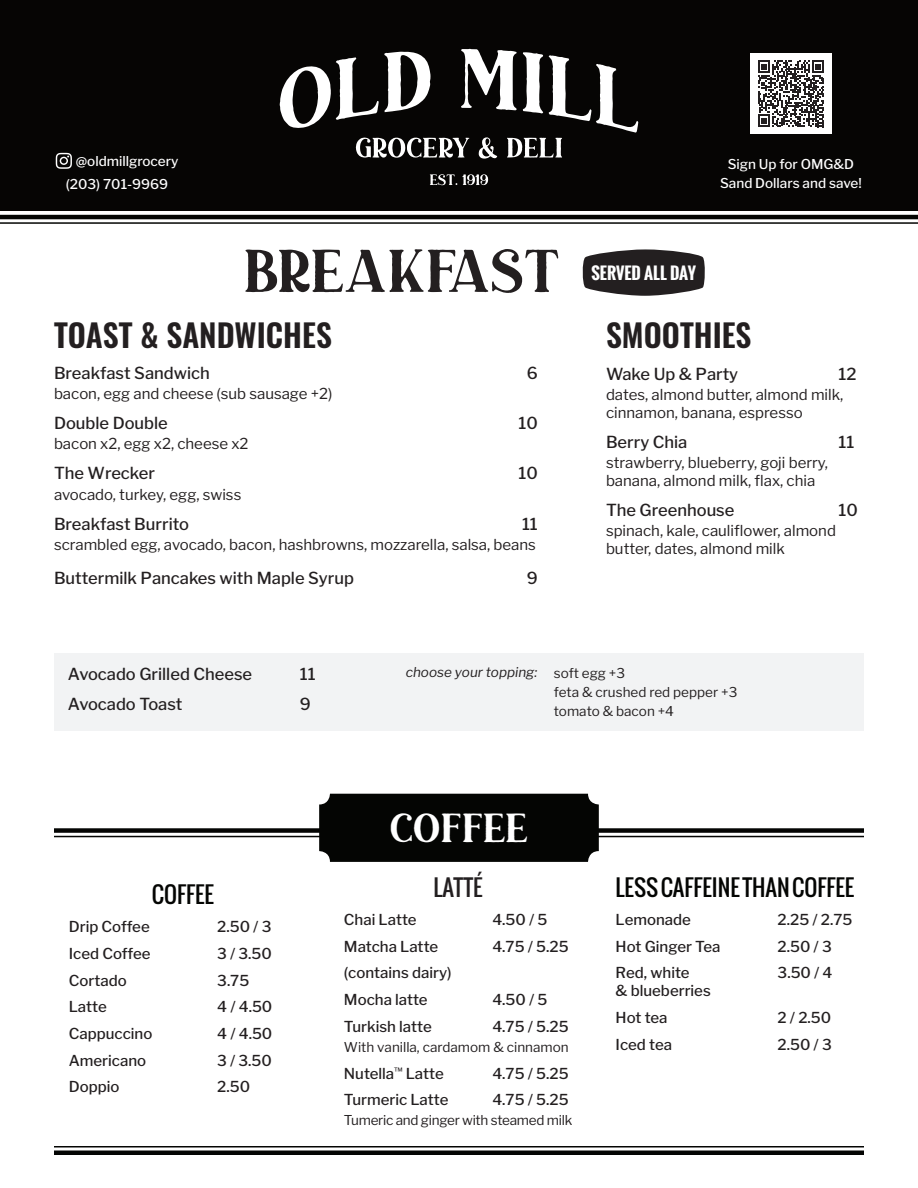
<style>
.page{position:relative;width:918px;height:1188px;background:#fff}
.page>*{position:absolute;margin:0;border:0;box-sizing:border-box;transform-origin:0 0}
.t1{font:60px "Duarose Rough";color:#231f20}
.t2{font:40.5px "Duarose Rough";color:#fff}
.t3{font:600 31.5px "Oswald";color:#231f20}
.t4{font:22.5px "Oswald";color:#040503}
.t5{font:22.5px "Oswald";color:#231f20}
.t6{font:500 16.5px "Libre Franklin";color:#231f20}
.t7{font:700 16.5px "Oswald";color:#fff}
.t8{font:500 15px/26.7px "Libre Franklin";color:#231f20}
.t9{font:15px/18px "Libre Franklin";color:#231f20}
.t10{font:13.5px/18.6px "Libre Franklin";color:#231f20}
.t11{font:500 13.5px/19.2px "Libre Franklin";color:#fff;text-align:center}
.t12{font:13.5px "Libre Franklin";letter-spacing:-.02em;color:#231f20}
.t13{font:italic 13.5px "Libre Franklin";color:#231f20}
</style>
<div class="page">
<hr style="left:54px;top:836px;width:810px;height:1px;background:#040503">
<div style="left:54px;top:828px;width:810px;height:5px;background:#040503"></div>
<hr style="left:54px;top:1146px;width:810px;height:2px;background:#040503">
<div style="left:54px;top:1150px;width:810px;height:5px;background:#040503"></div>
<div style="left:319px;top:794px;width:280px;height:68px;background:#040503;border-radius:11px"></div>
<svg style="left:582px;top:249px;width:123px;height:47px;background:#423f40"></svg>
<div style="left:0;top:0;width:918px;height:211px;background:#060504"></div>
<svg style="left:430px;top:174px;width:58px;height:11px"></svg>
<svg style="left:280px;top:49px;width:358px;height:110px"></svg>
<hr style="left:0;top:222px;width:918px;height:2px;background:#040503">
<hr style="left:0;top:215px;width:918px;height:4px;background:#040503">
<svg style="left:56px;top:153px;width:16px;height:16px"></svg>
<div style="left:750px;top:53px;width:81px;height:81px;background:#fff"></div>
<svg style="left:758px;top:61px;width:66px;height:66px"></svg>
<div style="left:54px;top:653px;width:810px;height:77px;background:#f2f3f4"></div>
<p class="t11" style="left:76px;top:151px;width:104px">@oldmillgrocery</p>
<p class="t11" style="left:66px;top:175px;width:104px">(203) 701-9969</p>
<h1 class="t1" style="left:243px;top:236px;width:318px">BREAKFAST</h1>
<h3 class="t3" style="left:54px;top:318px;width:279px">TOAST &amp; SANDWICHES</h3>
<p class="t6" style="left:54px;top:363px;width:157px">Breakfast Sandwich</p>
<p class="t6" style="left:527px;top:363px;width:13px">6</p>
<p class="t9" style="left:54px;top:385px;width:280px">bacon, egg and cheese (sub sausage +2)</p>
<p class="t6" style="left:54px;top:413px;width:115px">Double Double</p>
<p class="t6" style="left:518px;top:413px;width:21px">10</p>
<p class="t9" style="left:54px;top:435px;width:196px">bacon x2, egg x2, cheese x2</p>
<p class="t6" style="left:54px;top:464px;width:103px">The Wrecker</p>
<p class="t6" style="left:518px;top:464px;width:21px">10</p>
<p class="t9" style="left:54px;top:485px;width:189px">avocado, turkey, egg, swiss</p>
<p class="t6" style="left:54px;top:514px;width:137px">Breakfast Burrito</p>
<p class="t6" style="left:522px;top:514px;width:17px">11</p>
<p class="t9" style="left:54px;top:535px;width:483px">scrambled egg, avocado, bacon, hashbrowns, mozzarella, salsa, beans</p>
<p class="t6" style="left:54px;top:568px;width:301px">Buttermilk Pancakes with Maple Syrup</p>
<p class="t6" style="left:527px;top:568px;width:12px">9</p>
<p class="t11" style="left:720px;top:155px;width:143px">Sign Up for OMG&amp;D<br>Sand Dollars and save!</p>
<p class="t7" style="left:592px;top:260px;width:106px">SERVED ALL DAY</p>
<h3 class="t3" style="left:606px;top:319px;width:147px">SMOOTHIES</h3>
<p class="t6" style="left:606px;top:364px;width:134px">Wake Up &amp; Party</p>
<p class="t6" style="left:839px;top:364px;width:20px">12</p>
<p class="t9" style="left:606px;top:385px;width:239px">dates, almond butter, almond milk, cinnamon, banana, espresso</p>
<p class="t6" style="left:606px;top:432px;width:83px">Berry Chia</p>
<p class="t6" style="left:839px;top:432px;width:17px">11</p>
<p class="t9" style="left:606px;top:453px;width:224px">strawberry, blueberry, goji berry, banana, almond milk, flax, chia</p>
<p class="t6" style="left:606px;top:500px;width:130px">The Greenhouse</p>
<p class="t6" style="left:839px;top:500px;width:21px">10</p>
<p class="t9" style="left:606px;top:522px;width:232px">spinach, kale, cauliflower, almond butter, dates, almond milk</p>
<p class="t6" style="left:68px;top:664px;width:186px">Avocado Grilled Cheese</p>
<p class="t6" style="left:300px;top:664px;width:17px">11</p>
<p class="t6" style="left:68px;top:694px;width:116px">Avocado Toast</p>
<p class="t6" style="left:300px;top:694px;width:12px">9</p>
<p class="t13" style="left:406px;top:664px;width:133px">choose your topping:</p>
<p class="t10" style="left:554px;top:664px;width:185px">soft egg +3<br>feta &amp; crushed red pepper +3 tomato &amp; bacon +4</p>
<h3 class="t4" style="left:152px;top:878px;width:64px">COFFEE</h3>
<p class="t8" style="left:69px;top:914px;width:82px">Drip Coffee</p>
<p class="t8" style="left:217px;top:914px;width:56px">2.50 / 3</p>
<p class="t8" style="left:69px;top:940px;width:83px">Iced Coffee</p>
<p class="t8" style="left:217px;top:940px;width:56px">3 / 3.50</p>
<p class="t8" style="left:69px;top:967px;width:59px">Cortado</p>
<p class="t8" style="left:217px;top:967px;width:34px">3.75</p>
<p class="t8" style="left:69px;top:994px;width:39px">Latte</p>
<p class="t8" style="left:217px;top:994px;width:57px">4 / 4.50</p>
<p class="t8" style="left:69px;top:1020px;width:85px">Cappuccino</p>
<p class="t8" style="left:217px;top:1020px;width:57px">4 / 4.50</p>
<p class="t8" style="left:69px;top:1047px;width:79px">Americano</p>
<p class="t8" style="left:217px;top:1047px;width:56px">3 / 3.50</p>
<p class="t8" style="left:69px;top:1073px;width:52px">Doppio</p>
<p class="t8" style="left:217px;top:1073px;width:34px">2.50</p>
<h2 class="t2" style="left:390px;top:804px;width:140px">COFFEE</h2>
<h3 class="t5" style="left:434px;top:870px;width:51px">LATTÉ</h3>
<p class="t8" style="left:344px;top:906px;width:74px">Chai Latte</p>
<p class="t8" style="left:492px;top:906px;width:57px">4.50 / 5</p>
<p class="t8" style="left:344px;top:933px;width:96px">Matcha Latte</p>
<p class="t8" style="left:492px;top:933px;width:78px">4.75 / 5.25</p>
<p class="t8" style="left:344px;top:960px;width:109px">(contains dairy)<br>Mocha latte</p>
<p class="t8" style="left:492px;top:986px;width:57px">4.50 / 5</p>
<p class="t8" style="left:344px;top:1013px;width:89px">Turkish latte</p>
<p class="t8" style="left:492px;top:1013px;width:78px">4.75 / 5.25</p>
<p class="t10" style="left:344px;top:1038px;width:226px">With vanilla, cardamom &amp; cinnamon</p>
<p class="t8" style="left:344px;top:1060px;width:101px">Nutella<sup>™</sup> Latte</p>
<p class="t8" style="left:492px;top:1060px;width:78px">4.75 / 5.25</p>
<p class="t8" style="left:344px;top:1086px;width:106px">Turmeric Latte</p>
<p class="t8" style="left:492px;top:1086px;width:78px">4.75 / 5.25</p>
<p class="t12" style="left:344px;top:1112px;width:230px">Tumeric and ginger with steamed milk</p>
<h3 class="t4" style="left:616px;top:870px;width:240px">LESS CAFFEINE THAN COFFEE</h3>
<p class="t8" style="left:616px;top:906px;width:77px">Lemonade</p>
<p class="t8" style="left:778px;top:906px;width:76px">2.25 / 2.75</p>
<p class="t8" style="left:616px;top:933px;width:106px">Hot Ginger Tea</p>
<p class="t8" style="left:778px;top:933px;width:56px">2.50 / 3</p>
<p class="t8" style="left:616px;top:960px;width:75px">Red, white</p>
<p class="t8" style="left:778px;top:960px;width:56px">3.50 / 4</p>
<p class="t8" style="left:616px;top:978px;width:97px">&amp; blueberries<br>Hot tea</p>
<p class="t8" style="left:778px;top:1004px;width:55px">2 / 2.50</p>
<p class="t8" style="left:616px;top:1031px;width:58px">Iced tea</p>
<p class="t8" style="left:778px;top:1031px;width:56px">2.50 / 3</p>
</div>
